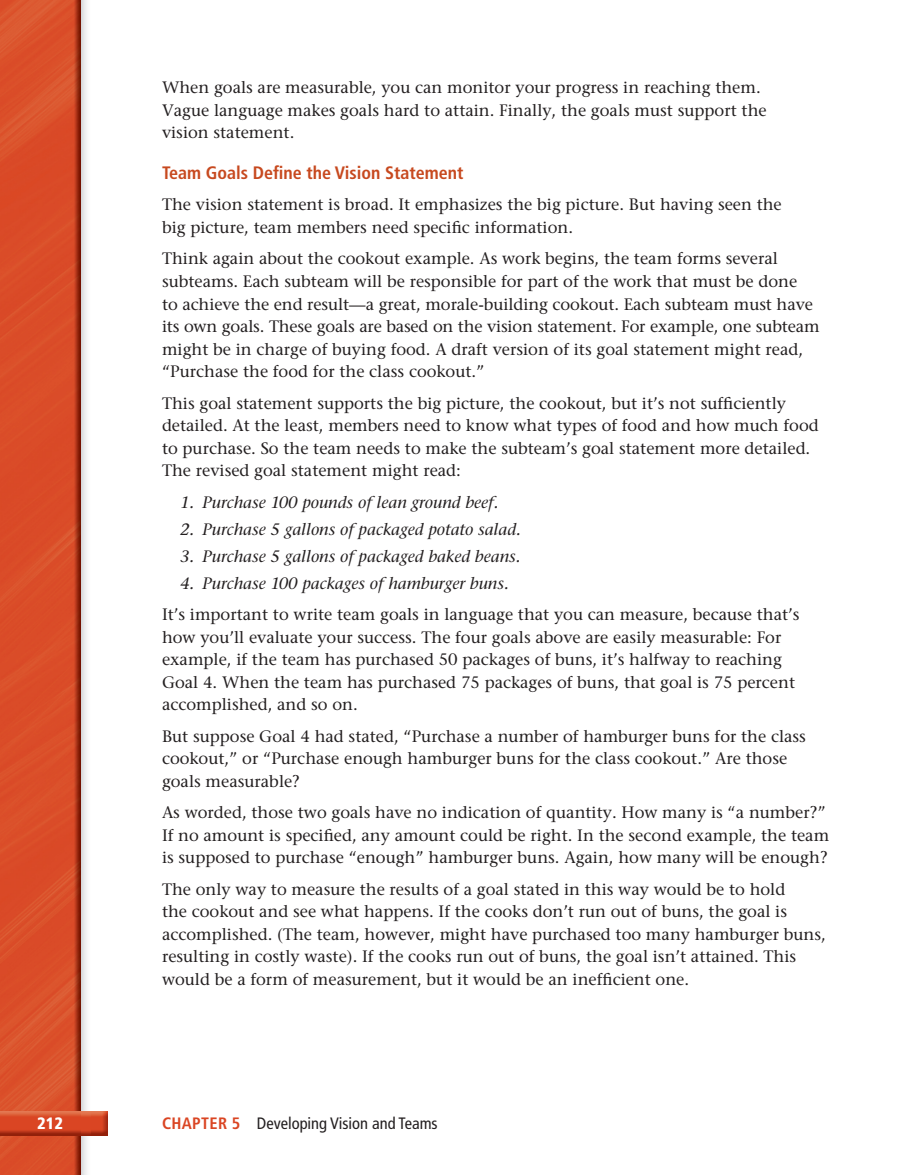
<style>
.page{position:relative;width:918px;height:1175px;background:#fff}
.page>*{position:absolute;margin:0;border:0;box-sizing:border-box;transform-origin:0 0}
.t1{font:700 condensed 18px "Frutiger";color:#c7491f}
.t2{font:16.5px/22.5px "Stone Serif";color:#231f20}
.t3{font:italic 16.5px "Stone Serif";color:#231f20}
.t4{font:condensed 16.5px "Frutiger";color:#231f20}
.t5{font:900 condensed 16.5px "Frutiger";color:#fff}
.s1{font-weight:700;color:#da4523}
</style>
<div class="page">
<img style="left:0;top:0;width:87px;height:1174px">
<svg style="left:81px;top:1135px;width:27px;height:1px"></svg>
<img style="left:0;top:1135px;width:81px;height:1px">
<img style="left:0;top:1111px;width:108px;height:24px">
<p class="t2" style="left:162px;top:76px;width:606px">When goals are measurable, you can monitor your progress in reaching them.<br>Vague language makes goals hard to attain. Finally, the goals must support the vision statement.</p>
<p class="t1" style="left:162px;top:162px;width:303px">Team Goals Define the Vision Statement</p>
<p class="t2" style="left:162px;top:193px;width:621px">The vision statement is broad. It emphasizes the big picture. But having seen the big picture, team members need specific information.</p>
<p class="t2" style="left:162px;top:247px;width:659px">Think again about the cookout example. As work begins, the team forms several subteams. Each subteam will be responsible for part of the work that must be done<br>to achieve the end result—a great, morale-building cookout. Each subteam must have its own goals. These goals are based on the vision statement. For example, one subteam might be in charge of buying food. A draft version of its goal statement might read, “Purchase the food for the class cookout.”</p>
<p class="t2" style="left:162px;top:391px;width:658px">This goal statement supports the big picture, the cookout, but it’s not sufficiently detailed. At the least, members need to know what types of food and how much food to purchase. So the team needs to make the subteam’s goal statement more detailed.<br>The revised goal statement might read:</p>
<p class="t3" style="left:180px;top:492px;width:320px">1. Purchase 100 pounds of lean ground beef.</p>
<p class="t3" style="left:180px;top:519px;width:342px">2. Purchase 5 gallons of packaged potato salad.</p>
<p class="t3" style="left:180px;top:546px;width:342px">3. Purchase 5 gallons of packaged baked beans.</p>
<p class="t3" style="left:180px;top:573px;width:330px">4. Purchase 100 packages of hamburger buns.</p>
<p class="t2" style="left:162px;top:603px;width:639px">It’s important to write team goals in language that you can measure, because that’s how you’ll evaluate your success. The four goals above are easily measurable: For example, if the team has purchased 50 packages of buns, it’s halfway to reaching Goal 4. When the team has purchased 75 packages of buns, that goal is 75 percent accomplished, and so on.</p>
<p class="t2" style="left:162px;top:724px;width:646px">But suppose Goal 4 had stated, “Purchase a number of hamburger buns for the class cookout,” or “Purchase enough hamburger buns for the class cookout.” Are those goals measurable?</p>
<p class="t2" style="left:162px;top:801px;width:669px">As worded, those two goals have no indication of quantity. How many is “a number?”<br>If no amount is specified, any amount could be right. In the second example, the team is supposed to purchase “enough” hamburger buns. Again, how many will be enough?</p>
<p class="t2" style="left:162px;top:877px;width:665px">The only way to measure the results of a goal stated in this way would be to hold<br>the cookout and see what happens. If the cooks don’t run out of buns, the goal is accomplished. (The team, however, might have purchased too many hamburger buns, resulting in costly waste). If the cooks run out of buns, the goal isn’t attained. This would be a form of measurement, but it would be an inefficient one.</p>
<p class="t5" style="left:37px;top:1113px;width:27px">212</p>
<p class="t4" style="left:162px;top:1113px;width:277px"><span class="s1">CHAPTER 5</span> Developing Vision and Teams</p>
</div>
